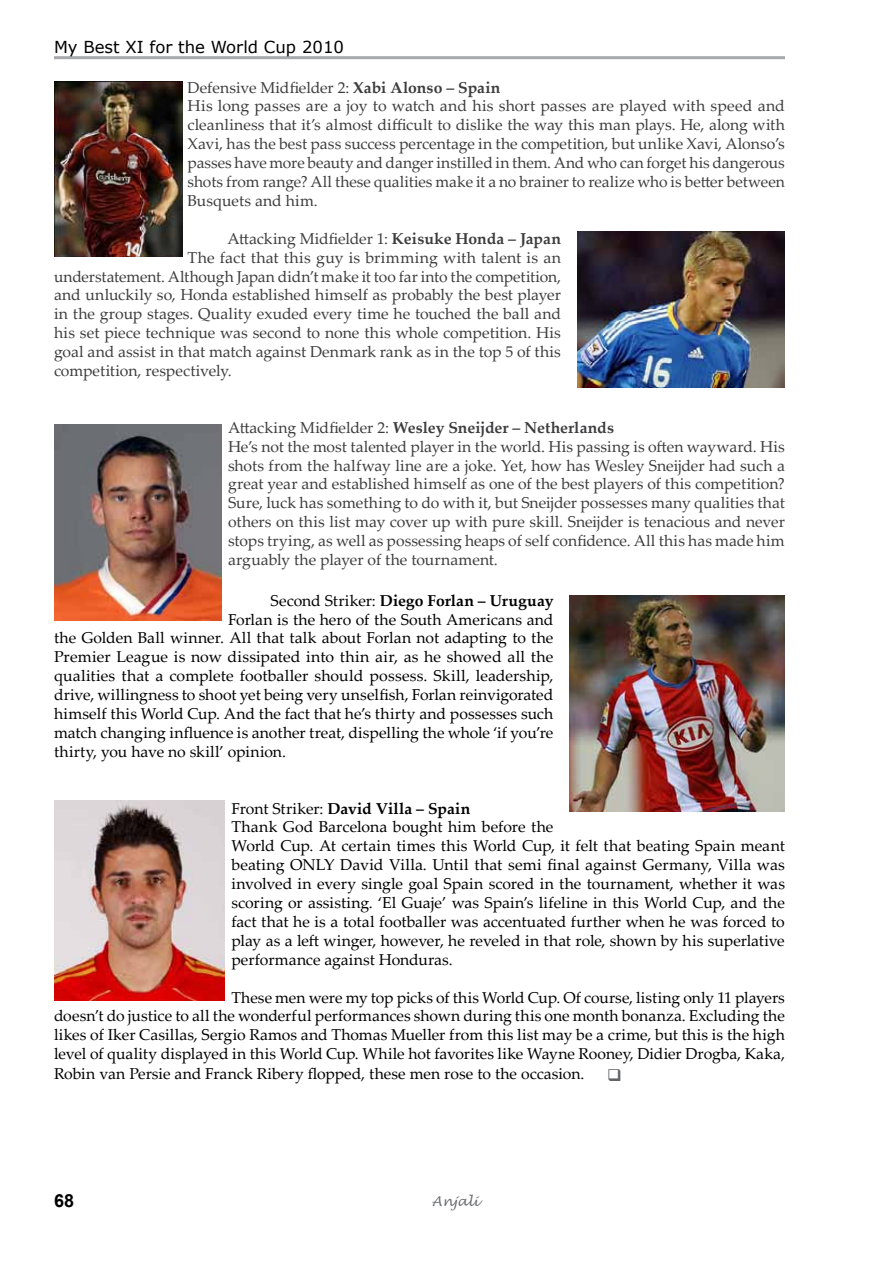
<style>
.page{position:relative;width:893px;height:1263px;background:#fff}
.page>*{position:absolute;margin:0;border:0;box-sizing:border-box;transform-origin:0 0}
.t1{font:700 18px "Arial";color:#000}
.t2{font:16.5px "Verdana";color:#000}
.t3{font:15.75px/18.9px "Palatino Linotype";color:#000}
.t4{font:15.75px/18.9px "Palatino Linotype";color:#3d3c3e}
.t5{font:700 15.75px "Palatino Linotype";color:#000}
.t6{font:italic 13.5px "Lucida Handwriting";color:#6d6e71}
.s1{font-weight:700}
.s2{font-weight:400}
</style>
<div class="page">
<hr style="left:54px;top:56px;width:731px;height:3px;background:#a7a9ac">
<img style="left:54px;top:800px;width:171px;height:200px">
<img style="left:569px;top:596px;width:216px;height:215px">
<img style="left:54px;top:424px;width:167px;height:196px">
<img style="left:577px;top:231px;width:208px;height:156px">
<img style="left:54px;top:81px;width:129px;height:175px">
<p class="t2" style="left:54px;top:36px;width:291px">My Best XI for the World Cup 2010</p>
<p class="t4" style="left:188px;top:77px;width:599px">Defensive Midfielder 2: <span class="s1">Xabi Alonso – Spain<br></span>His long passes are a joy to watch and his short passes are played with speed and cleanliness that it’s almost difficult to dislike the way this man plays. He, along with Xavi, has the best pass success percentage in the competition, but unlike Xavi, Alonso’s passes have more beauty and danger instilled in them. And who can forget his dangerous shots from range? All these qualities make it a no brainer to realize who is better between Busquets and him.</p>
<p class="t4" style="left:227px;top:228px;width:335px">Attacking Midfielder 1: <span class="s1">Keisuke Honda – Japan</span></p>
<p class="t4" style="left:188px;top:247px;width:375px">The fact that this guy is brimming with talent is an</p>
<p class="t4" style="left:54px;top:266px;width:509px">understatement. Although Japan didn’t make it too far into the competition,</p>
<p class="t4" style="left:54px;top:285px;width:508px">and unluckily so, Honda established himself as probably the best player</p>
<p class="t4" style="left:54px;top:304px;width:508px">in the group stages. Quality exuded every time he touched the ball and</p>
<p class="t4" style="left:54px;top:323px;width:508px">his set piece technique was second to none this whole competition. His</p>
<p class="t4" style="left:54px;top:342px;width:508px">goal and assist in that match against Denmark rank as in the top 5 of this</p>
<p class="t4" style="left:54px;top:361px;width:179px">competition, respectively.</p>
<p class="t4" style="left:228px;top:417px;width:558px">Attacking Midfielder 2: <span class="s1">Wesley Sneijder – Netherlands<br></span>He’s not the most talented player in the world. His passing is often wayward. His shots from the halfway line are a joke. Yet, how has Wesley Sneijder had such a great year and established himself as one of the best players of this competition?<br>Sure, luck has something to do with it, but Sneijder possesses many qualities that others on this list may cover up with pure skill. Sneijder is tenacious and never stops trying, as well as possessing heaps of self confidence. All this has made him arguably the player of the tournament.</p>
<p class="t5" style="left:271px;top:589px;width:284px"><span class="s2">Second Striker:</span> Diego Forlan – Uruguay</p>
<p class="t3" style="left:228px;top:609px;width:327px">Forlan is the hero of the South Americans and</p>
<p class="t3" style="left:54px;top:628px;width:501px">the Golden Ball winner. All that talk about Forlan not adapting to the</p>
<p class="t3" style="left:54px;top:647px;width:501px">Premier League is now dissipated into thin air, as he showed all the</p>
<p class="t3" style="left:54px;top:666px;width:501px">qualities that a complete footballer should possess. Skill, leadership,</p>
<p class="t3" style="left:54px;top:685px;width:501px">drive, willingness to shoot yet being very unselfish, Forlan reinvigorated</p>
<p class="t3" style="left:54px;top:704px;width:501px">himself this World Cup. And the fact that he’s thirty and possesses such</p>
<p class="t3" style="left:54px;top:722px;width:501px">match changing influence is another treat, dispelling the whole ‘if you’re</p>
<p class="t3" style="left:54px;top:741px;width:233px">thirty, you have no skill’ opinion.</p>
<p class="t3" style="left:231px;top:798px;width:555px">Front Striker: <span class="s1">David Villa – Spain<br></span>Thank God Barcelona bought him before the<br>World Cup. At certain times this World Cup, it felt that beating Spain meant beating ONLY David Villa. Until that semi final against Germany, Villa was involved in every single goal Spain scored in the tournament, whether it was scoring or assisting. ‘El Guaje’ was Spain’s lifeline in this World Cup, and the fact that he is a total footballer was accentuated further when he was forced to play as a left winger, however, he reveled in that role, shown by his superlative performance against Honduras.</p>
<p class="t3" style="left:54px;top:987px;width:732px;text-align:justify;text-indent:177px">These men were my top picks of this World Cup. Of course, listing only 11 players doesn’t do justice to all the wonderful performances shown during this one month bonanza. Excluding the likes of Iker Casillas, Sergio Ramos and Thomas Mueller from this list may be a crime, but this is the high level of quality displayed in this World Cup. While hot favorites like Wayne Rooney, Didier Drogba, Kaka, Robin van Persie and Franck Ribery flopped, these men rose to the occasion.</p>
<p class="t1" style="left:54px;top:1189px;width:22px">68</p>
<p class="t6" style="left:432px;top:1193px;width:49px">Anjali</p>
</div>
